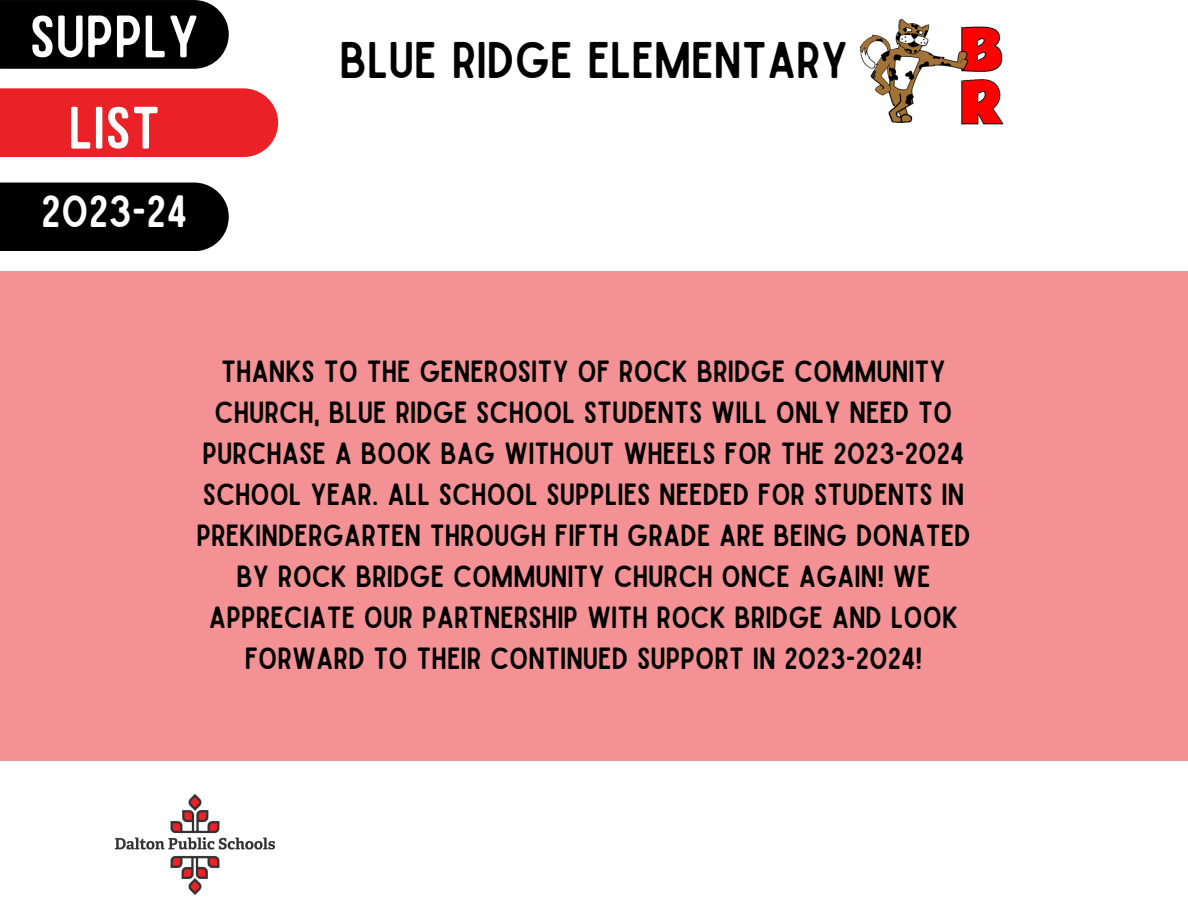
<style>
.page{position:relative;width:1188px;height:918px;background:#fff}
.page>*{position:absolute;margin:0;border:0;box-sizing:border-box;transform-origin:0 0}
.t1{font:57px "Sailors";color:#fff}
.t2{font:49.2px "Sailors";color:#000}
.t3{font:43.2px "Sailors";color:#fff}
.t4{font:29.25px/41px "Sailors";color:#000;text-align:center}
</style>
<div class="page">
<div style="left:0;top:0;width:229px;height:69px;background:#000"></div>
<div style="left:0;top:88px;width:278px;height:69px;background:#ea2228"></div>
<div style="left:0;top:183px;width:229px;height:68px;background:#000"></div>
<img style="left:116px;top:794px;width:159px;height:101px">
<img style="left:859px;top:18px;width:145px;height:107px">
<div style="left:0;top:271px;width:1188px;height:490px;background:#f49194"></div>
<p class="t1" style="left:29px;top:16px;width:171px">SUPPLY</p>
<p class="t1" style="left:68px;top:107px;width:94px">LIST</p>
<p class="t3" style="left:41px;top:196px;width:148px">2023-24</p>
<p class="t2" style="left:340px;top:42px;width:510px">BLUE RIDGE ELEMENTARY</p>
<p class="t4" style="left:196px;top:352px;width:776px">THANKS TO THE GENEROSITY OF ROCK BRIDGE COMMUNITY CHURCH, BLUE RIDGE SCHOOL STUDENTS WILL ONLY NEED TO PURCHASE A BOOK BAG WITHOUT WHEELS FOR THE 2023-2024<br>SCHOOL YEAR. ALL SCHOOL SUPPLIES NEEDED FOR STUDENTS IN PREKINDERGARTEN THROUGH FIFTH GRADE ARE BEING DONATED BY ROCK BRIDGE COMMUNITY CHURCH ONCE AGAIN! WE APPRECIATE OUR PARTNERSHIP WITH ROCK BRIDGE AND LOOK FORWARD TO THEIR CONTINUED SUPPORT IN 2023-2024!</p>
</div>
